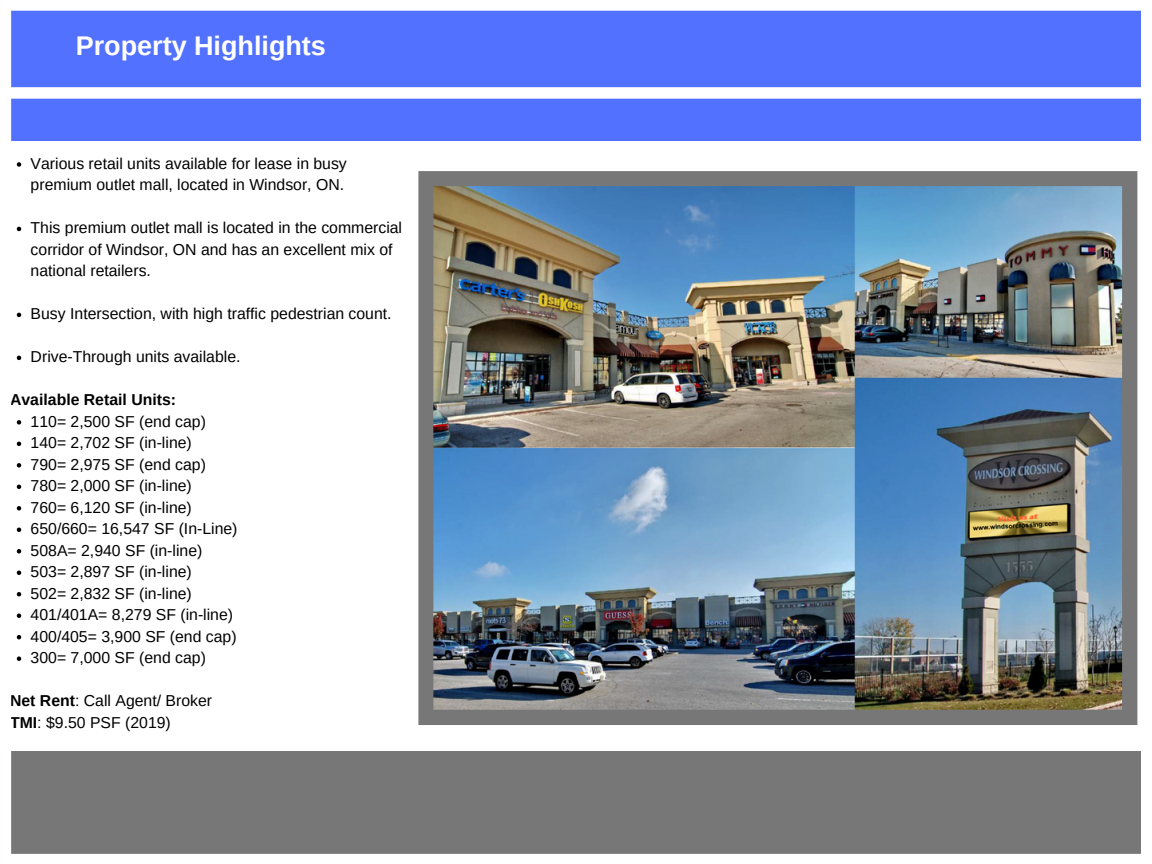
<style>
.page{position:relative;width:1152px;height:864px;background:#fff}
.page>*{position:absolute;margin:0;border:0;box-sizing:border-box;transform-origin:0 0}
.t1{font:700 27px "Arimo";color:#fff}
.t2{font:15.75px/21.5px "Arimo";color:#000}
.t3{font:700 15.75px "Arimo";color:#000}
.s1{font-weight:700}
</style>
<div class="page">
<img style="left:11px;top:10px;width:1130px;height:844px">
<h1 class="t1" style="left:76px;top:30px;width:252px">Property Highlights</h1>
<p class="t2" style="left:31px;top:153px;width:318px">Various retail units available for lease in busy premium outlet mall, located in Windsor, ON.</p>
<p class="t2" style="left:31px;top:217px;width:373px">This premium outlet mall is located in the commercial corridor of Windsor, ON and has an excellent mix of national retailers.</p>
<p class="t2" style="left:31px;top:303px;width:363px">Busy Intersection, with high traffic pedestrian count.</p>
<p class="t2" style="left:31px;top:346px;width:211px">Drive-Through units available.</p>
<p class="t3" style="left:10px;top:391px;width:167px">Available Retail Units:</p>
<p class="t2" style="left:31px;top:411px;width:208px">110= 2,500 SF (end cap)<br>140= 2,702 SF (in-line)<br>790= 2,975 SF (end cap)<br>780= 2,000 SF (in-line)<br>760= 6,120 SF (in-line)<br>650/660= 16,547 SF (In-Line)<br>508A= 2,940 SF (in-line)<br>503= 2,897 SF (in-line)<br>502= 2,832 SF (in-line)<br>401/401A= 8,279 SF (in-line)<br>400/405= 3,900 SF (end cap)<br>300= 7,000 SF (end cap)</p>
<p class="t2" style="left:10px;top:690px;width:203px"><span class="s1">Net Rent</span>: Call Agent/ Broker<br><span class="s1">TMI</span>: $9.50 PSF (2019)</p>
</div>
